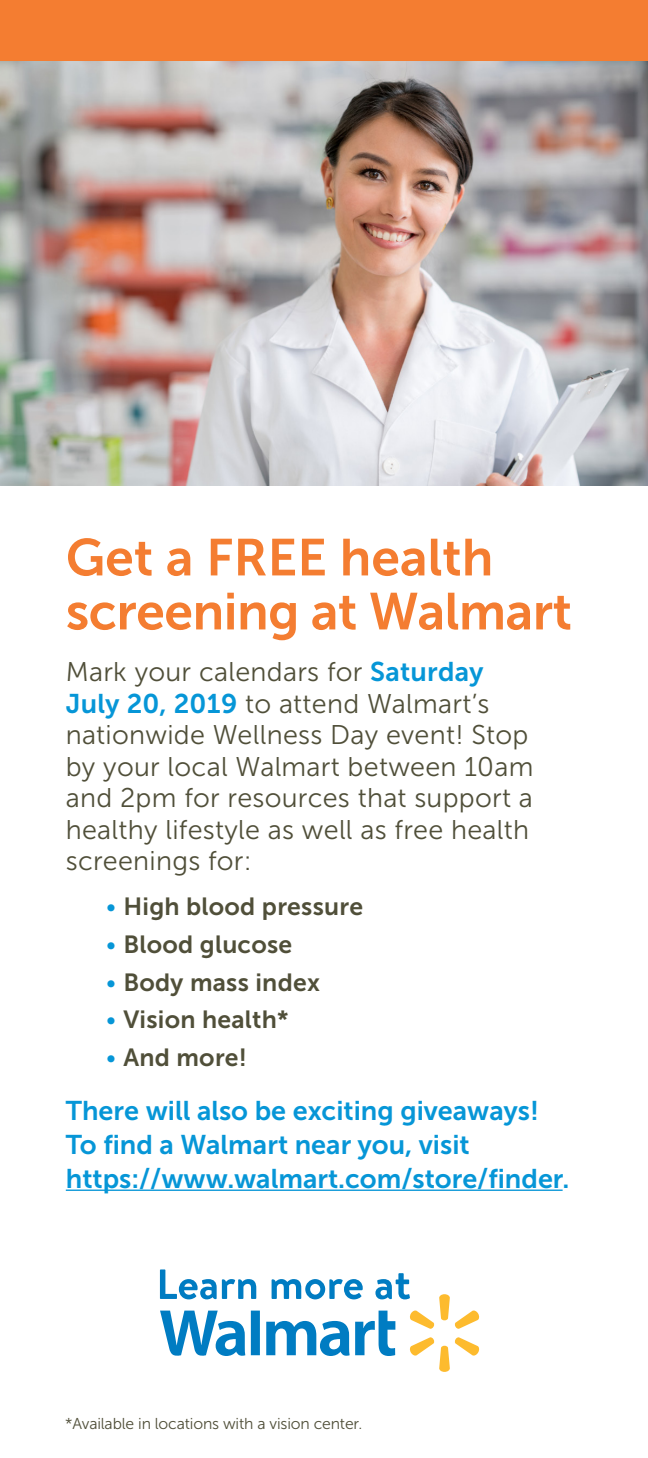
<style>
.page{position:relative;width:648px;height:1458px;background:#fff}
.page>*{position:absolute;margin:0;border:0;box-sizing:border-box;transform-origin:0 0}
.t1{font:51.75px/54px "Museo Sans 700";letter-spacing:-.01em;color:#f47d31}
.t2{font:27px/31.5px "Museo Sans 300";letter-spacing:.01em;color:#504f39}
.t3{font:27px/33.8px "Museo Sans 700";color:#0696d7}
.t4{font:24.75px "Museo Sans 700";letter-spacing:.01em;color:#504f39}
.t5{font:15.75px "Museo Sans 300";letter-spacing:-.01em;color:#504f39}
.s1{font-family:"Museo Sans 700";color:#0696d7}
.s2{font-family:"Museo Sans 300";color:#0696d7}
</style>
<div class="page">
<img style="left:0;top:61px;width:648px;height:425px">
<div style="left:0;top:0;width:648px;height:61px;background:#f47d31"></div>
<hr style="left:66px;top:1190px;width:497px;height:1px;background:#0696d7">
<svg style="left:160px;top:1311px;width:85px;height:45px"></svg>
<svg style="left:251px;top:1311px;width:9px;height:44px"></svg>
<svg style="left:160px;top:1269px;width:96px;height:30px"></svg>
<svg style="left:266px;top:1273px;width:214px;height:99px"></svg>
<p class="t1" style="left:66px;top:531px;width:508px">Get a FREE health screening at Walmart</p>
<p class="t2" style="left:66px;top:656px;width:469px">Mark your calendars for <span class="s1">Saturday<br>July 20, 2019</span> to attend Walmart’s nationwide Wellness Day event! Stop by your local Walmart between 10am and 2pm for resources that support a healthy lifestyle as well as free health screenings for:</p>
<p class="t4" style="left:106px;top:893px;width:258px"><span class="s2">•</span> High blood pressure</p>
<p class="t4" style="left:106px;top:931px;width:187px"><span class="s2">•</span> Blood glucose</p>
<p class="t4" style="left:106px;top:968px;width:215px"><span class="s2">•</span> Body mass index</p>
<p class="t4" style="left:106px;top:1006px;width:184px"><span class="s2">•</span> Vision health*</p>
<p class="t4" style="left:106px;top:1044px;width:142px"><span class="s2">•</span> And more!</p>
<p class="t3" style="left:66px;top:1094px;width:505px">There will also be exciting giveaways!<br>To find a Walmart near you, visit https://www.walmart.com/store/finder.</p>
<p class="t5" style="left:65px;top:1415px;width:299px">*Available in locations with a vision center.</p>
</div>
